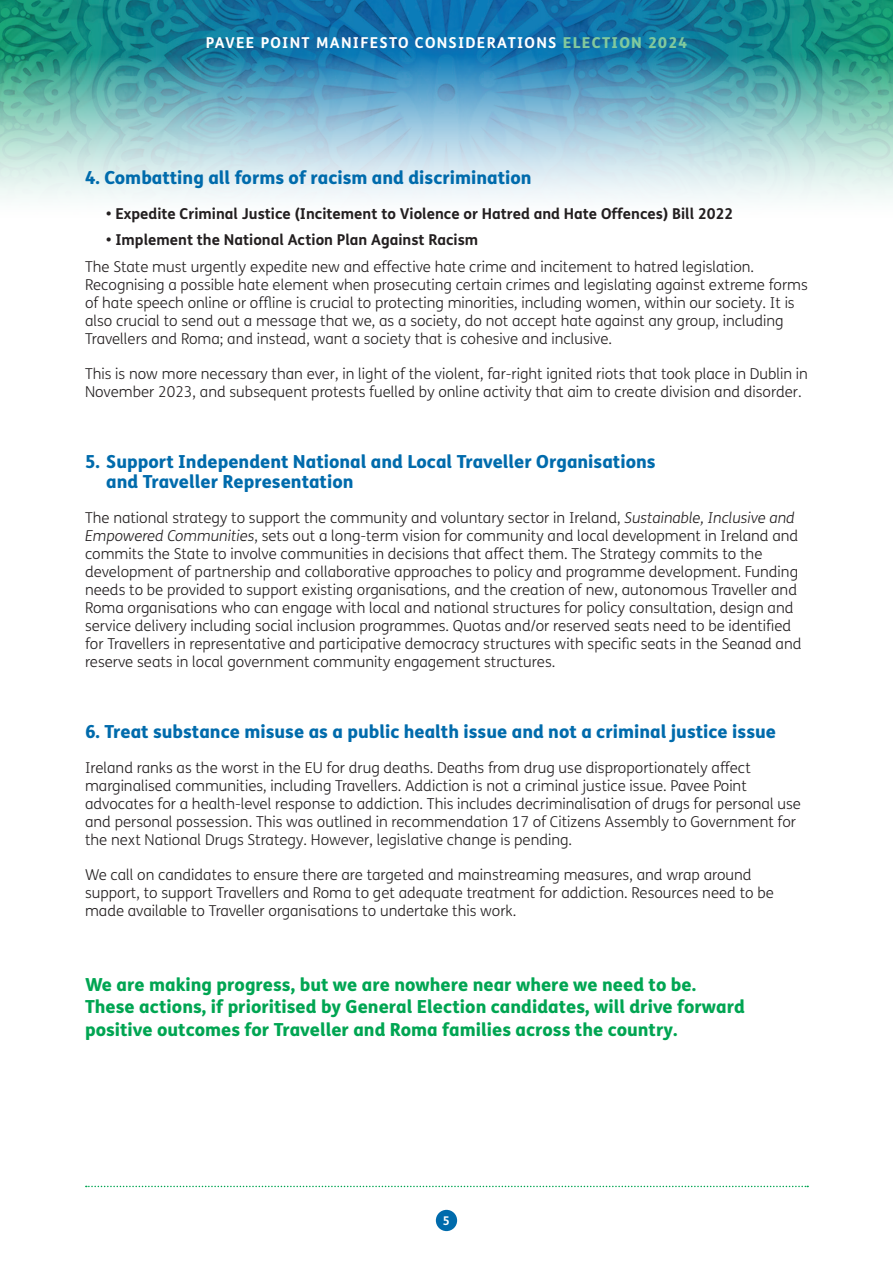
<style>
.page{position:relative;width:893px;height:1263px;background:#fff}
.page>*{position:absolute;margin:0;border:0;box-sizing:border-box;transform-origin:0 0}
.t1{font:800 18px/19.5px "FS Me";color:#006bac}
.t2{font:800 18px/22.5px "FS Me";color:#00a552}
.t3{font:300 15px/18px "FS Me";color:#231f20}
.t4{font:700 15px "FS Me";color:#231f20}
.t5{font:700 15px "FS Me";letter-spacing:.085em;color:#fff}
.t6{font:700 12px "FS Me";color:#fff}
.s1{font-weight:800;color:#82c99d}
.s2{font-style:italic}
</style>
<div class="page">
<img style="left:0;top:0;width:893px;height:199px">
<div style="left:436px;top:1210px;width:21px;height:21px;background:#006bac;border-radius:50%"></div>
<svg style="left:86px;top:1186px;width:722px;height:1px"></svg>
<p class="t5" style="left:206px;top:31px;width:483px">PAVEE POINT MANIFESTO CONSIDERATIONS <span class="s1">ELECTION 2024</span></p>
<p class="t1" style="left:85px;top:166px;width:448px">4. Combatting all forms of racism and discrimination</p>
<p class="t4" style="left:106px;top:202px;width:629px">• Expedite Criminal Justice (Incitement to Violence or Hatred and Hate Offences) Bill 2022</p>
<p class="t4" style="left:106px;top:228px;width:373px">• Implement the National Action Plan Against Racism</p>
<p class="t3" style="left:85px;top:257px;width:724px">The State must urgently expedite new and effective hate crime and incitement to hatred legislation.<br>Recognising a possible hate element when prosecuting certain crimes and legislating against extreme forms of hate speech online or offline is crucial to protecting minorities, including women, within our society. It is also crucial to send out a message that we, as a society, do not accept hate against any group, including Travellers and Roma; and instead, want a society that is cohesive and inclusive.</p>
<p class="t3" style="left:85px;top:364px;width:724px">This is now more necessary than ever, in light of the violent, far-right ignited riots that took place in Dublin in<br>November 2023, and subsequent protests fuelled by online activity that aim to create division and disorder.</p>
<p class="t1" style="left:106px;top:451px;width:551px;text-indent:-21px">5. Support Independent National and Local Traveller Organisations and Traveller Representation</p>
<p class="t3" style="left:85px;top:508px;width:718px">The national strategy to support the community and voluntary sector in Ireland, <span class="s2">Sustainable, Inclusive and Empowered Communities</span>, sets out a long-term vision for community and local development in Ireland and commits the State to involve communities in decisions that affect them. The Strategy commits to the development of partnership and collaborative approaches to policy and programme development. Funding needs to be provided to support existing organisations, and the creation of new, autonomous Traveller and Roma organisations who can engage with local and national structures for policy consultation, design and service delivery including social inclusion programmes. Quotas and/or reserved seats need to be identified for Travellers in representative and participative democracy structures with specific seats in the Seanad and reserve seats in local government community engagement structures.</p>
<p class="t1" style="left:85px;top:721px;width:692px">6. Treat substance misuse as a public health issue and not a criminal justice issue</p>
<p class="t3" style="left:85px;top:758px;width:717px">Ireland ranks as the worst in the EU for drug deaths. Deaths from drug use disproportionately affect marginalised communities, including Travellers. Addiction is not a criminal justice issue. Pavee Point advocates for a health-level response to addiction. This includes decriminalisation of drugs for personal use and personal possession. This was outlined in recommendation 17 of Citizens Assembly to Government for the next National Drugs Strategy. However, legislative change is pending.</p>
<p class="t3" style="left:85px;top:865px;width:690px">We call on candidates to ensure there are targeted and mainstreaming measures, and wrap around support, to support Travellers and Roma to get adequate treatment for addiction. Resources need to be made available to Traveller organisations to undertake this work.</p>
<p class="t2" style="left:85px;top:972px;width:661px">We are making progress, but we are nowhere near where we need to be.<br>These actions, if prioritised by General Election candidates, will drive forward positive outcomes for Traveller and Roma families across the country.</p>
<p class="t6" style="left:443px;top:1211px;width:9px">5</p>
</div>
